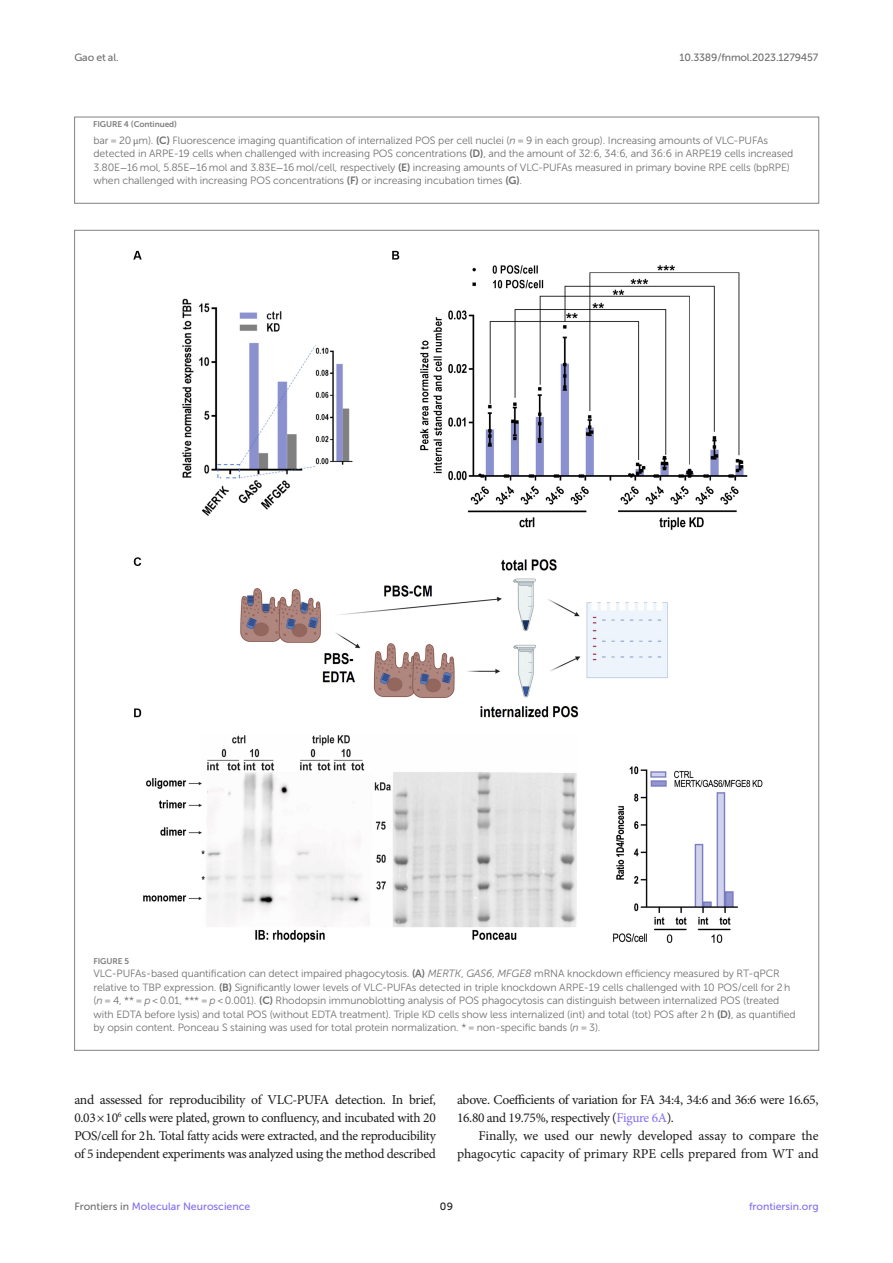
<style>
.page{position:relative;width:893px;height:1263px;background:#fff}
.page>*{position:absolute;margin:0;border:0;box-sizing:border-box;transform-origin:0 0}
.TEXT_FLUSH{font:13.5px/18px "Minion Pro";letter-spacing:-.025em;color:#1b1c1b;text-align:justify}
.TEXT{font:13.5px/18px "Minion Pro";letter-spacing:-.01em;color:#1b1c1b;text-align:right}
.FIG_LEG{font:10.5px/13.5px "Museo Sans 300";letter-spacing:-.01em;color:#706f70}
.t1{font:10.5px "Museo Sans 500";color:#856df0}
.t2{font:10.5px "Museo Sans 500";letter-spacing:-.015em;color:#706f70}
.t3{font:10.5px "Museo Sans 500";color:#1b1c1b}
.FIG_HD{font:8.25px "Museo Sans 700";letter-spacing:-.01em;color:#7e7f7f}
.s1{font-family:"STIX General"}
.s2{font-family:"Museo Sans 700"}
.s3{font-style:italic}
.s4{color:#856df0}
.s5{color:#706f70}
</style>
<div class="page">
<div style="left:74px;top:117px;width:745px;height:86px;border:1px solid #808285"></div>
<img style="left:133px;top:250px;width:630px;height:693px">
<p class="t2" style="left:74px;top:51px;width:46px">Gao et al.</p>
<p class="t2" style="left:680px;top:51px;width:140px">10.3389/fnmol.2023.1279457</p>
<p class="FIG_HD" style="left:93px;top:120px;width:85px">FIGURE 4 (Continued)</p>
<p class="FIG_LEG" style="left:94px;top:134px;width:701px">bar = 20 <span class="s1">μ</span>m). <span class="s2">(C)</span> Fluorescence imaging quantification of internalized POS per cell nuclei (<span class="s3">n</span> = 9 in each group). Increasing amounts of VLC-PUFAs detected in ARPE-19 cells when challenged with increasing POS concentrations <span class="s2">(D)</span>, and the amount of 32:6, 34:6, and 36:6 in ARPE19 cells increased 3.80E<span class="s1">−</span>16 mol, 5.85E<span class="s1">−</span>16 mol and 3.83E<span class="s1">−</span>16 mol/cell, respectively <span class="s2">(E)</span> increasing amounts of VLC-PUFAs measured in primary bovine RPE cells (bpRPE) when challenged with increasing POS concentrations <span class="s2">(F)</span> or increasing incubation times <span class="s2">(G)</span>.</p>
<p class="FIG_HD" style="left:94px;top:956px;width:37px">FIGURE 5</p>
<p class="FIG_LEG" style="left:94px;top:967px;width:704px">VLC-PUFAs-based quantification can detect impaired phagocytosis. <span class="s2">(A)</span> <span class="s3">MERTK</span>, <span class="s3">GAS6</span>, <span class="s3">MFGE8</span> mRNA knockdown efficiency measured by RT-qPCR relative to TBP expression. <span class="s2">(B)</span> Significantly lower levels of VLC-PUFAs detected in triple knockdown ARPE-19 cells challenged with 10 POS/cell for 2 h (<span class="s3">n</span> = 4, ** = <span class="s3">p</span> &lt; 0.01, *** = <span class="s3">p</span> &lt; 0.001). <span class="s2">(C)</span> Rhodopsin immunoblotting analysis of POS phagocytosis can distinguish between internalized POS (treated with EDTA before lysis) and total POS (without EDTA treatment). Triple KD cells show less internalized (int) and total (tot) POS after 2 h <span class="s2">(D)</span>, as quantified by opsin content. Ponceau S staining was used for total protein normalization. * = non-specific bands (<span class="s3">n</span> = 3).</p>
<p class="TEXT_FLUSH" style="left:74px;top:1091px;width:363px">and assessed for reproducibility of VLC-PUFA detection. In brief, 0.03×10<sup>6</sup> cells were plated, grown to confluency, and incubated with 20<br>POS/cell for 2h. Total fatty acids were extracted, and the reproducibility of 5 independent experiments was analyzed using the method described</p>
<p class="TEXT_FLUSH" style="left:457px;top:1091px;width:363px">above. Coefficients of variation for FA 34:4, 34:6 and 36:6 were 16.65,<br>16.80 and 19.75%, respectively (<span class="s4">Figure 6A</span>).</p>
<p class="TEXT" style="left:457px;top:1127px;width:363px">Finally, we used our newly developed assay to compare the phagocytic capacity of primary RPE cells prepared from WT and</p>
<p class="t1" style="left:74px;top:1200px;width:177px"><span class="s5">Frontiers in</span> Molecular Neuroscience</p>
<p class="t3" style="left:440px;top:1200px;width:15px">09</p>
<p class="t1" style="left:749px;top:1200px;width:71px">frontiersin.org</p>
</div>
